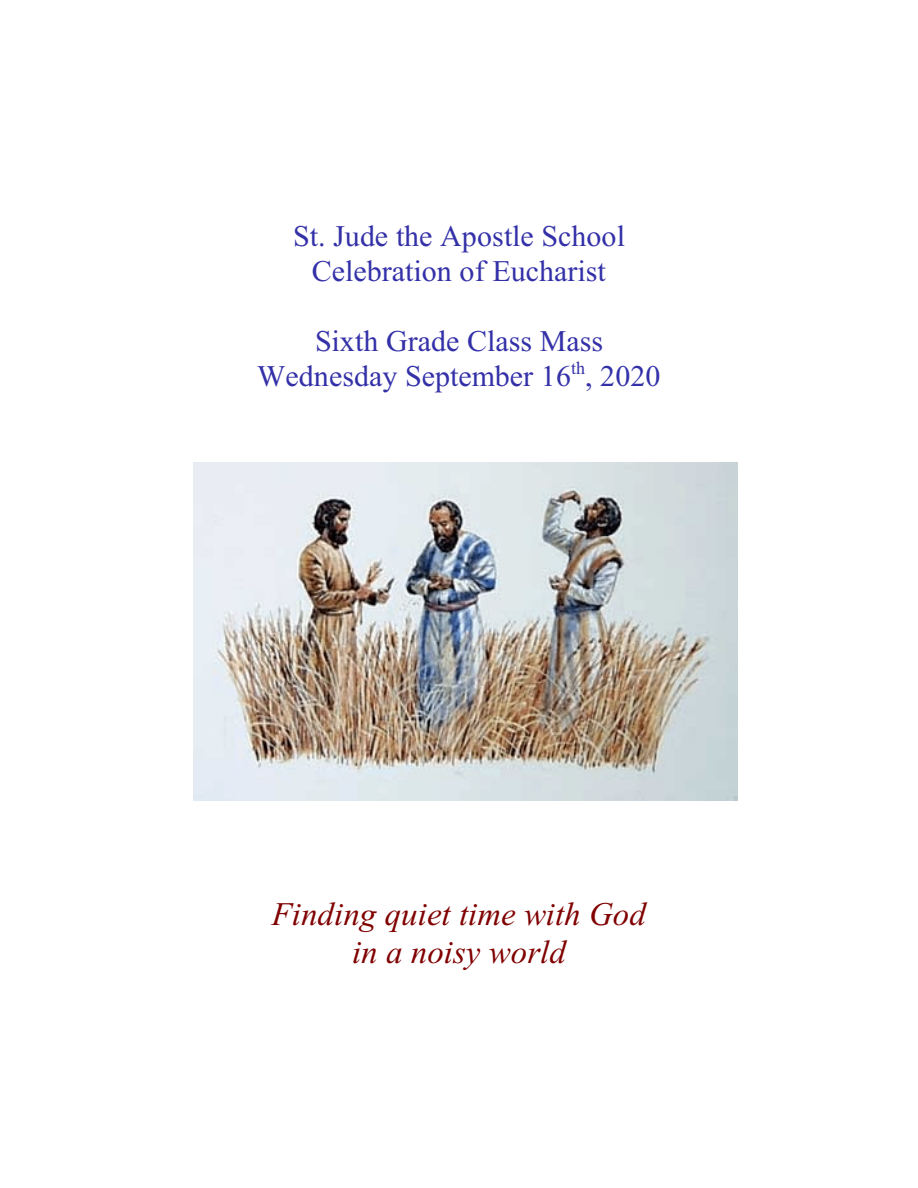
<style>
.page{position:relative;width:918px;height:1188px;background:#fff}
.page>*{position:absolute;margin:0;border:0;box-sizing:border-box;transform-origin:0 0}
.t1{font:italic 33px/38px "Times New Roman";color:#800000;text-align:center}
.t2{font:30px/35.1px "Times New Roman";color:#3330a8;text-align:center}
.t3{font:18px "Times New Roman";color:#3330a8}
</style>
<div class="page">
<img style="left:194px;top:462px;width:543px;height:339px">
<p class="t2" style="left:293px;top:221px;width:334px">St. Jude the Apostle School<br>Celebration of Eucharist</p>
<p class="t2" style="left:257px;top:326px;width:405px">Sixth Grade Class Mass<br>Wednesday September 16 , 2020</p>
<p class="t3" style="left:571px;top:361px;width:16px">th</p>
<p class="t1" style="left:272px;top:899px;width:376px">Finding quiet time with God in a noisy world</p>
</div>
